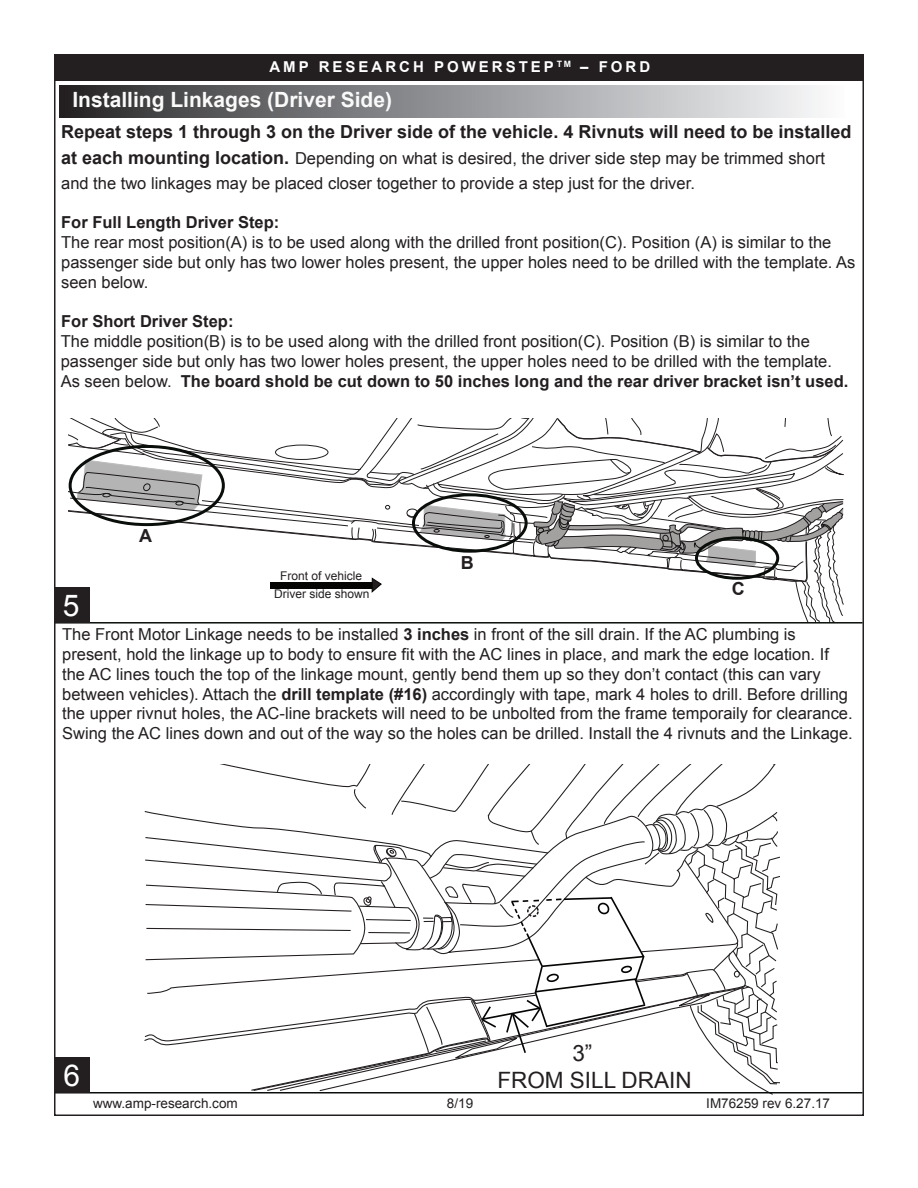
<style>
.page{position:relative;width:918px;height:1188px;background:#fff}
.page>*{position:absolute;margin:0;border:0;box-sizing:border-box;transform-origin:0 0}
.t1{font:30px "Arial";color:#fff}
.t2{font:22.5px/27px "Arial";color:#231f20}
.t3{font:700 21px "Arial";color:#fafafa}
.t4{font:700 18px "Arial";color:#231f20}
.t5{font:16.5px/19.8px "Arial";color:#231f20}
.t6{font:700 16.5px "Arial";color:#231f20}
.t7{font:700 15px "Arial";letter-spacing:.2em;color:#fff}
.t8{font:13.5px "Arial";color:#231f20}
.t9{font:12px "Arial";color:#231f20}
.s1{font-weight:700;font-size:18px}
.s2{font-weight:700}
</style>
<div class="page">
<div style="left:54px;top:55px;width:809px;height:26px;background:#231f20"></div>
<svg style="left:68px;top:418px;width:776px;height:204px"></svg>
<div style="left:59px;top:85px;width:785px;height:33px;background:linear-gradient(to right,#2a292c,#fafcfe)"></div>
<svg style="left:144px;top:764px;width:635px;height:328px"></svg>
<hr style="left:55px;top:622px;width:808px;height:2px;background:#0a0e0a">
<hr style="left:55px;top:1092px;width:808px;height:2px;background:#0a0e0a">
<div style="left:55px;top:587px;width:34px;height:36px;background:#231f20"></div>
<div style="left:56px;top:1058px;width:34px;height:36px;background:#231f20"></div>
<p class="t7" style="left:269px;top:57px;width:382px">AMP RESEARCH POWERSTEP <sup>TM</sup> – FORD</p>
<p class="t3" style="left:72px;top:85px;width:321px">Installing Linkages (Driver Side)</p>
<p class="t4" style="left:61px;top:120px;width:792px">Repeat steps 1 through 3 on the Driver side of the vehicle. 4 Rivnuts will need to be installed</p>
<p class="t5" style="left:61px;top:145px;width:765px;line-height:25.2px"><span class="s1">at each mounting location.</span> Depending on what is desired, the driver side step may be trimmed short and the two linkages may be placed closer together to provide a step just for the driver.</p>
<p class="t6" style="left:61px;top:212px;width:220px">For Full Length Driver Step:</p>
<p class="t5" style="left:61px;top:233px;width:796px">The rear most position(A) is to be used along with the drilled front position(C). Position (A) is similar to the passenger side but only has two lower holes present, the upper holes need to be drilled with the template. As seen below.</p>
<p class="t6" style="left:61px;top:311px;width:174px">For Short Driver Step:</p>
<p class="t5" style="left:61px;top:332px;width:789px">The middle position(B) is to be used along with the drilled front position(C). Position (B) is similar to the passenger side but only has two lower holes present, the upper holes need to be drilled with the template.<br>As seen below. <span class="s2">The board shold be cut down to 50 inches long and the rear driver bracket isn’t used.</span></p>
<h1 class="t1" style="left:63px;top:586px;width:18px">5</h1>
<p class="t4" style="left:139px;top:524px;width:14px">A</p>
<p class="t9" style="left:280px;top:567px;width:84px">Front of vehicle</p>
<p class="t4" style="left:461px;top:551px;width:14px">B</p>
<p class="t9" style="left:274px;top:586px;width:97px">Driver side shown</p>
<p class="t4" style="left:732px;top:577px;width:14px">C</p>
<p class="t5" style="left:62px;top:625px;width:792px">The Front Motor Linkage needs to be installed <span class="s2">3 inches</span> in front of the sill drain. If the AC plumbing is present, hold the linkage up to body to ensure fit with the AC lines in place, and mark the edge location. If the AC lines touch the top of the linkage mount, gently bend them up so they don’t contact (this can vary between vehicles). Attach the <span class="s2">drill template (#16)</span> accordingly with tape, mark 4 holes to drill. Before drilling the upper rivnut holes, the AC-line brackets will need to be unbolted from the frame temporaily for clearance.<br>Swing the AC lines down and out of the way so the holes can be drilled. Install the 4 rivnuts and the Linkage.</p>
<h1 class="t1" style="left:63px;top:1056px;width:18px">6</h1>
<h2 class="t2" style="left:497px;top:1040px;width:196px;text-indent:75px">3”<br>FROM SILL DRAIN</h2>
<p class="t8" style="left:93px;top:1094px;width:146px">www.amp-research.com</p>
<p class="t8" style="left:455px;top:1095px;width:20px">/19</p>
<p class="t8" style="left:706px;top:1095px;width:125px">IM76259 rev 6.27.1 7</p>
</div>
